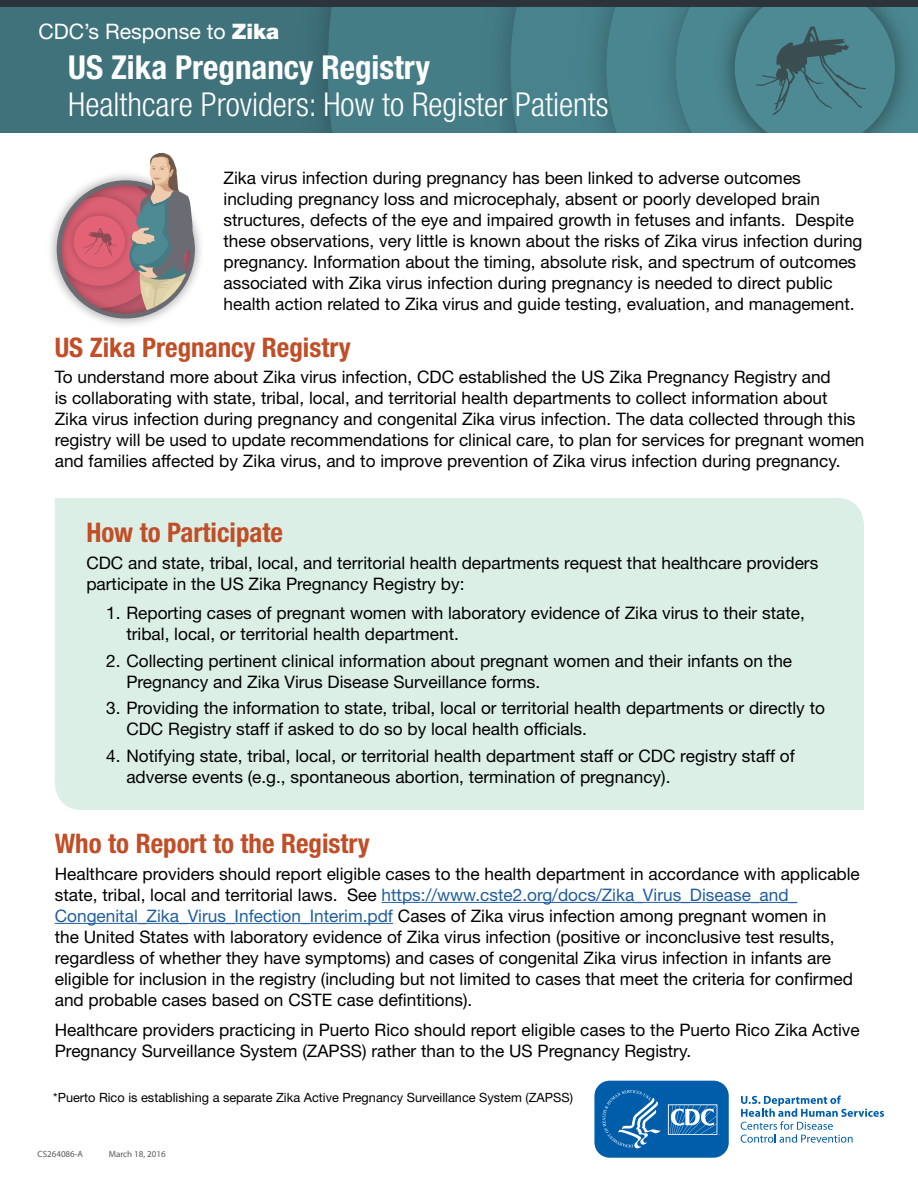
<style>
.page{position:relative;width:918px;height:1188px;background:#fff}
.page>*{position:absolute;margin:0;border:0;box-sizing:border-box;transform-origin:0 0}
.H1__1st_title__copy{font:300 condensed 33px/37.5px "Helvetica Neue LT Std";color:#fff}
.H2__1st_heading{font:700 condensed 27px "Helvetica Neue LT Std";color:#c14e27}
.t1{font:21.3px "Helvetica Neue LT Std";color:#fff}
.Body{font:17.25px/21px "Helvetica Neue LT Std";color:#000}
.Footnote{font:12.75px "Helvetica Neue LT Std";color:#000}
.t2{font:9px "Myriad Pro";color:#58595b}
.s1{font-weight:900}
.s2{font-weight:700}
.s3{color:#215e9e}
</style>
<div class="page">
<div style="left:0;top:6px;width:288px;height:127px;background:#3f727b"></div>
<img style="left:288px;top:6px;width:40px;height:127px">
<div style="left:328px;top:6px;width:143px;height:127px;background:#457d87"></div>
<img style="left:471px;top:6px;width:39px;height:127px">
<div style="left:510px;top:6px;width:57px;height:127px;background:#48838d"></div>
<img style="left:567px;top:6px;width:40px;height:127px">
<svg style="left:607px;top:6px;width:311px;height:127px;background:#48818b"></svg>
<div style="left:0;top:0;width:918px;height:6px;background:#2d333b"></div>
<div style="left:55px;top:498px;width:809px;height:312px;background:#dbefe6"></div>
<img style="left:50px;top:216px;width:151px;height:109px">
<svg style="left:59px;top:153px;width:134px;height:163px"></svg>
<hr style="left:382px;top:902px;width:415px;height:1px;background:#215e9e">
<hr style="left:55px;top:923px;width:338px;height:1px;background:#215e9e">
<svg style="left:741px;top:1095px;width:143px;height:48px"></svg>
<svg style="left:594px;top:1080px;width:135px;height:78px;background:#2373b5"></svg>
<p class="t1" style="left:38px;top:19px;width:242px">CDC’s Response to <span class="s1">Zika</span></p>
<h1 class="H1__1st_title__copy" style="left:68px;top:48px;width:542px"><span class="s2">US Zika Pregnancy Registry<br></span>Healthcare Providers: How to Register Patients</h1>
<p class="Body" style="left:224px;top:167px;width:640px">Zika virus infection during pregnancy has been linked to adverse outcomes including pregnancy loss and microcephaly, absent or poorly developed brain structures, defects of the eye and impaired growth in fetuses and infants. Despite these observations, very little is known about the risks of Zika virus infection during pregnancy. Information about the timing, absolute risk, and spectrum of outcomes associated with Zika virus infection during pregnancy is needed to direct public health action related to Zika virus and guide testing, evaluation, and management.</p>
<h2 class="H2__1st_heading" style="left:55px;top:331px;width:298px">US Zika Pregnancy Registry</h2>
<p class="Body" style="left:55px;top:366px;width:811px">To understand more about Zika virus infection, CDC established the US Zika Pregnancy Registry and<br>is collaborating with state, tribal, local, and territorial health departments to collect information about<br>Zika virus infection during pregnancy and congenital Zika virus infection. The data collected through this registry will be used to update recommendations for clinical care, to plan for services for pregnant women and families affected by Zika virus, and to improve prevention of Zika virus infection during pregnancy.</p>
<h2 class="H2__1st_heading" style="left:86px;top:516px;width:198px">How to Participate</h2>
<p class="Body" style="left:86px;top:552px;width:734px">CDC and state, tribal, local, and territorial health departments request that healthcare providers participate in the US Zika Pregnancy Registry by:</p>
<p class="Body" style="left:126px;top:602px;width:680px;text-indent:-20px">1. Reporting cases of pregnant women with laboratory evidence of Zika virus to their state, tribal, local, or territorial health department.</p>
<p class="Body" style="left:126px;top:650px;width:667px;text-indent:-20px">2. Collecting pertinent clinical information about pregnant women and their infants on the<br>Pregnancy and Zika Virus Disease Surveillance forms.</p>
<p class="Body" style="left:126px;top:697px;width:700px;text-indent:-20px">3. Providing the information to state, tribal, local or territorial health departments or directly to<br>CDC Registry staff if asked to do so by local health officials.</p>
<p class="Body" style="left:126px;top:745px;width:670px;text-indent:-20px">4. Notifying state, tribal, local, or territorial health department staff or CDC registry staff of adverse events (e.g., spontaneous abortion, termination of pregnancy).</p>
<h2 class="H2__1st_heading" style="left:55px;top:827px;width:317px">Who to Report to the Registry</h2>
<p class="Body" style="left:55px;top:863px;width:807px">Healthcare providers should report eligible cases to the health department in accordance with applicable state, tribal, local and territorial laws. See <span class="s3">https://www.cste2.org/docs/Zika_Virus_Disease_and_ Congenital_Zika_Virus_Infection_Interim.pdf</span> Cases of Zika virus infection among pregnant women in<br>the United States with laboratory evidence of Zika virus infection (positive or inconclusive test results, regardless of whether they have symptoms) and cases of congenital Zika virus infection in infants are eligible for inclusion in the registry (including but not limited to cases that meet the criteria for confirmed and probable cases based on CSTE case defintitions).</p>
<p class="Body" style="left:55px;top:1019px;width:807px">Healthcare providers practicing in Puerto Rico should report eligible cases to the Puerto Rico Zika Active<br>Pregnancy Surveillance System (ZAPSS) rather than to the US Pregnancy Registry.</p>
<p class="Footnote" style="left:53px;top:1090px;width:521px">*Puerto Rico is establishing a separate Zika Active Pregnancy Surveillance System (ZAPSS)</p>
<p class="t2" style="left:38px;top:1148px;width:47px">CS264086-A</p>
<p class="t2" style="left:109px;top:1148px;width:58px">March 18, 2016</p>
</div>
